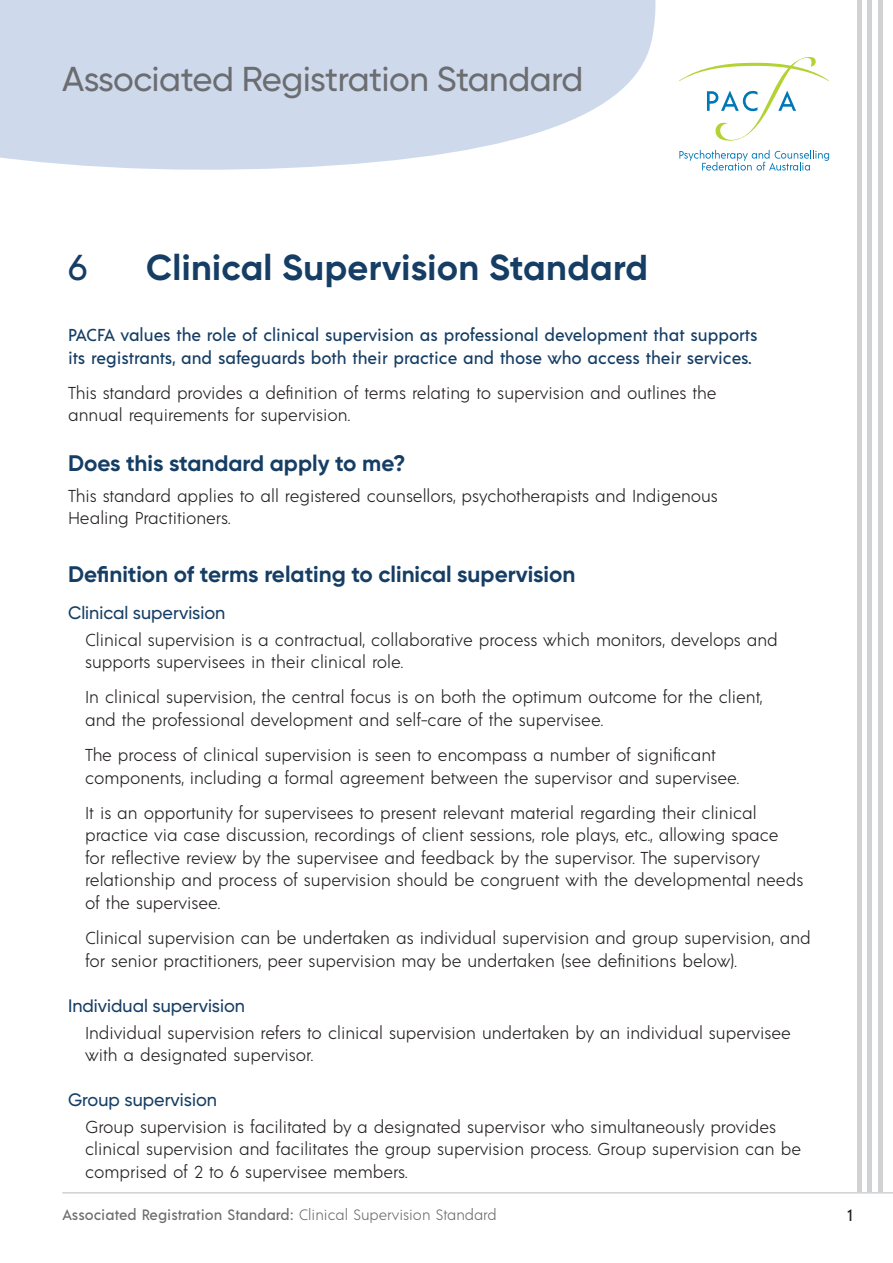
<style>
.page{position:relative;width:893px;height:1263px;background:#fff}
.page>*{position:absolute;margin:0;border:0;box-sizing:border-box;transform-origin:0 0}
.Head{font:700 36px "Gilroy";letter-spacing:.01em;color:#163e65}
.Head-2{font:500 36px "Gilroy";color:#163e65}
.Head-3{font:500 34.5px "Gilroy";letter-spacing:-.01em;color:#6c6d70}
.Subhead_A{font:700 22.5px "Gilroy";color:#163e65}
.Subhead_B{font:500 18px "Gilroy";color:#163e65}
.Body_Indent{font:300 17.25px/22.5px "Acre";color:#231f20}
.Body{font:300 17.25px/22.5px "Acre";color:#231f20}
.Body-2{font:500 17.25px/22.5px "Acre";color:#163e65}
.t1{font:500 16.5px "Acre";color:#231f20}
.t2{font:500 15px "Acre";color:#6c6d70}
.s1{font-weight:300}
</style>
<div class="page">
<hr style="left:62px;top:1192px;width:831px;height:1px;background:#d1d2d4">
<hr style="left:878px;top:0;width:4px;height:1192px;background:#d1d2d4">
<div style="left:867px;top:0;width:5px;height:1192px;background:#d1d2d4"></div>
<hr style="left:857px;top:0;width:4px;height:1192px;background:#d1d2d4">
<svg style="left:0;top:0;width:656px;height:170px;fill:#cedaec"></svg>
<svg style="left:679px;top:150px;width:150px;height:21px"></svg>
<svg style="left:679px;top:57px;width:150px;height:84px"></svg>
<p class="Head-3" style="left:62px;top:58px;width:523px">Associated Registration Standard</p>
<p class="Head-2" style="left:68px;top:246px;width:21px">6</p>
<p class="Head" style="left:146px;top:245px;width:504px">Clinical Supervision Standard</p>
<p class="Body-2" style="left:68px;top:323px;width:691px">PACFA values the role of clinical supervision as professional development that supports its registrants, and safeguards both their practice and those who access their services.</p>
<p class="Body" style="left:68px;top:381px;width:650px">This standard provides a definition of terms relating to supervision and outlines the annual requirements for supervision.</p>
<p class="Subhead_A" style="left:68px;top:449px;width:339px">Does this standard apply to me?</p>
<p class="Body" style="left:68px;top:484px;width:651px">This standard applies to all registered counsellors, psychotherapists and Indigenous<br>Healing Practitioners.</p>
<p class="Subhead_A" style="left:68px;top:560px;width:509px">Definition of terms relating to clinical supervision</p>
<p class="Subhead_B" style="left:68px;top:601px;width:159px">Clinical supervision</p>
<p class="Body_Indent" style="left:85px;top:627px;width:694px">Clinical supervision is a contractual, collaborative process which monitors, develops and supports supervisees in their clinical role.</p>
<p class="Body_Indent" style="left:85px;top:685px;width:679px">In clinical supervision, the central focus is on both the optimum outcome for the client, and the professional development and self-care of the supervisee.</p>
<p class="Body_Indent" style="left:85px;top:743px;width:656px">The process of clinical supervision is seen to encompass a number of significant components, including a formal agreement between the supervisor and supervisee.</p>
<p class="Body_Indent" style="left:85px;top:801px;width:720px">It is an opportunity for supervisees to present relevant material regarding their clinical practice via case discussion, recordings of client sessions, role plays, etc., allowing space<br>for reflective review by the supervisee and feedback by the supervisor. The supervisory relationship and process of supervision should be congruent with the developmental needs of the supervisee.</p>
<p class="Body_Indent" style="left:85px;top:926px;width:727px">Clinical supervision can be undertaken as individual supervision and group supervision, and for senior practitioners, peer supervision may be undertaken (see definitions below).</p>
<p class="Subhead_B" style="left:68px;top:994px;width:179px">Individual supervision</p>
<p class="Body_Indent" style="left:85px;top:1020px;width:707px">Individual supervision refers to clinical supervision undertaken by an individual supervisee with a designated supervisor.</p>
<p class="Subhead_B" style="left:68px;top:1089px;width:150px">Group supervision</p>
<p class="Body_Indent" style="left:85px;top:1114px;width:718px">Group supervision is facilitated by a designated supervisor who simultaneously provides clinical supervision and facilitates the group supervision process. Group supervision can be comprised of 2 to 6 supervisee members.</p>
<p class="t2" style="left:62px;top:1204px;width:436px">Associated Registration Standard: <span class="s1">Clinical Supervision Standard</span></p>
<p class="t1" style="left:847px;top:1203px;width:7px">1</p>
</div>
